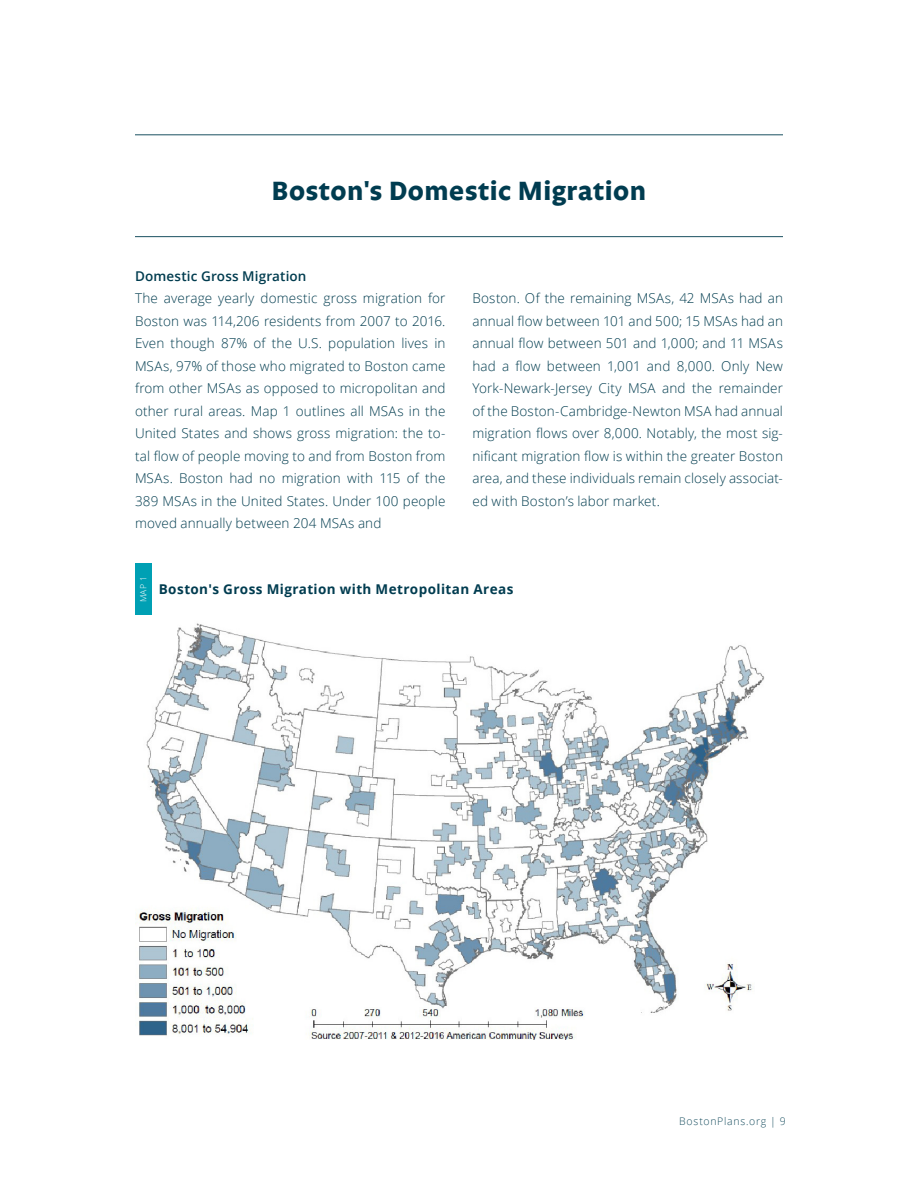
<style>
.page{position:relative;width:918px;height:1188px;background:#fff}
.page>*{position:absolute;margin:0;border:0;box-sizing:border-box;transform-origin:0 0}
.t1{font:700 27px "Legato OT";letter-spacing:.025em;color:#003c50}
.t2{font:300 13.5px/22.5px "Open Sans";letter-spacing:.01em;color:#013c4f;text-align:justify}
.t3{font:700 13.5px "Open Sans";letter-spacing:.03em;color:#003c50}
.t4{font:600 13.5px "Open Sans";letter-spacing:.01em;color:#013c4f}
.t5{font:300 10.5px "Open Sans";letter-spacing:.07em;color:#1a5061}
.t6{font:300 8.55px "Open Sans";color:#fff}
</style>
<div class="page">
<div style="left:135px;top:564px;width:16px;height:51px;background:#00a0b4"></div>
<img style="left:135px;top:623px;width:630px;height:416px">
<hr style="left:135px;top:135px;width:648px;height:1px;background:#1a5061">
<hr style="left:135px;top:236px;width:648px;height:1px;background:#1a5061">
<p class="t1" style="left:272px;top:175px;width:376px">Boston's Domestic Migration</p>
<p class="t4" style="left:135px;top:267px;width:173px">Domestic Gross Migration</p>
<p class="t2" style="left:135px;top:287px;width:312px">The average yearly domestic gross migration for Boston was 114,206 residents from 2007 to 2016.<br>Even though 87% of the U.S. population lives in MSAs, 97% of those who migrated to Boston came from other MSAs as opposed to micropolitan and other rural areas. Map 1 outlines all MSAs in the United States and shows gross migration: the to&shy;tal flow of people moving to and from Boston from MSAs. Boston had no migration with 115 of the 389 MSAs in the United States. Under 100 people moved annually between 204 MSAs and</p>
<p class="t2" style="left:472px;top:287px;width:312px">Boston. Of the remaining MSAs, 42 MSAs had an annual flow between 101 and 500; 15 MSAs had an annual flow between 501 and 1,000; and 11 MSAs had a flow between 1,001 and 8,000. Only New York-Newark-Jersey City MSA and the remainder of the Boston-Cambridge-Newton MSA had annual migration flows over 8,000. Notably, the most sig&shy;nificant migration flow is within the greater Boston area, and these individuals remain closely associat&shy;ed with Boston’s labor market.</p>
<p class="t6" style="left:137px;top:602px;width:28px;rotate:-90deg">MAP 1</p>
<p class="t3" style="left:159px;top:580px;width:356px">Boston's Gross Migration with Metropolitan Areas</p>
<p class="t5" style="left:679px;top:1114px;width:108px">BostonPlans.org | 9</p>
</div>
